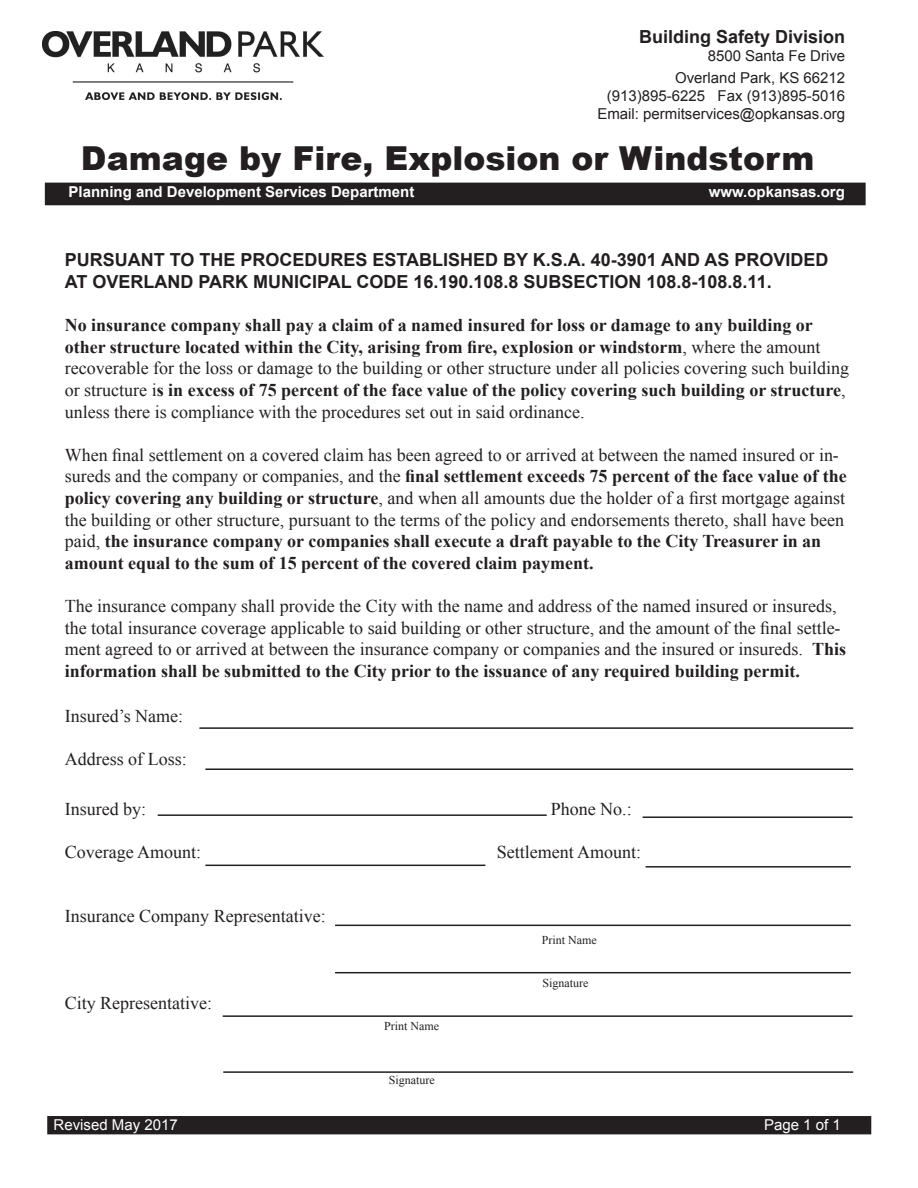
<style>
.page{position:relative;width:918px;height:1188px;background:#fff}
.page>*{position:absolute;margin:0;border:0;box-sizing:border-box;transform-origin:0 0}
.t1{font:900 33px "Arial";color:#231f20}
.t2{font:18px/21.6px "Times New Roman";color:#231f20}
.t3{font:700 18px/21.6px "Times New Roman";color:#231f20}
.t4{font:700 18px/21.6px "Arial";color:#231f20}
.t5{font:15px/21.6px "Arial";color:#231f20;text-align:right}
.t6{font:700 15px "Arial";color:#fff}
.t7{font:15px "Arial";color:#fff}
.t8{font:12px "Times New Roman";color:#231f20}
.s1{font-weight:400}
.s2{font-weight:700}
</style>
<div class="page">
<div style="left:47px;top:1116px;width:824px;height:18px;background:#231f20"></div>
<div style="left:45px;top:183px;width:821px;height:22px;background:#231f20"></div>
<img style="left:43px;top:31px;width:280px;height:68px">
<hr style="left:199px;top:727px;width:654px;height:2px;background:#231f20">
<hr style="left:205px;top:768px;width:648px;height:2px;background:#231f20">
<hr style="left:158px;top:814px;width:389px;height:2px;background:#231f20">
<hr style="left:643px;top:816px;width:210px;height:2px;background:#231f20">
<hr style="left:205px;top:865px;width:280px;height:1px;background:#231f20">
<hr style="left:646px;top:866px;width:205px;height:2px;background:#231f20">
<hr style="left:335px;top:925px;width:516px;height:1px;background:#231f20">
<hr style="left:223px;top:1015px;width:630px;height:2px;background:#231f20">
<hr style="left:335px;top:972px;width:516px;height:1px;background:#231f20">
<hr style="left:223px;top:1071px;width:630px;height:2px;background:#231f20">
<p class="t4" style="left:639px;top:27px;width:208px">Building Safety Division</p>
<p class="t5" style="left:675px;top:45px;width:172px">8500 Santa Fe Drive<br>Overland Park, KS 66212</p>
<p class="t5" style="left:597px;top:87px;width:249px;line-height:18px">(913)895-6225 Fax (913)895-5016<br>Email: permitservices@opkansas.org</p>
<h1 class="t1" style="left:81px;top:135px;width:735px">Damage by Fire, Explosion or Windstorm</h1>
<p class="t6" style="left:69px;top:182px;width:347px">Planning and Development Services Department</p>
<p class="t6" style="left:709px;top:182px;width:138px">www.opkansas.org</p>
<p class="t4" style="left:65px;top:250px;width:765px">PURSUANT TO THE PROCEDURES ESTABLISHED BY K.S.A. 40-3901 AND AS PROVIDED<br>AT OVERLAND PARK MUNICIPAL CODE 16.190.108.8 SUBSECTION 108.8-108.8.11.</p>
<p class="t3" style="left:65px;top:314px;width:786px">No insurance company shall pay a claim of a named insured for loss or damage to any building or other structure located within the City, arising from fire, explosion or windstorm<span class="s1">, where the amount recoverable for the loss or damage to the building or other structure under all policies covering such building or structure i</span>s in excess of 75 percent of the face value of the policy covering such building or structure<span class="s1">, unless there is compliance with the procedures set out in said ordinance.</span></p>
<p class="t2" style="left:65px;top:444px;width:783px">When final settlement on a covered claim has been agreed to or arrived at between the named insured or in&shy;sureds and the company or companies, and the <span class="s2">final settlement exceeds 75 percent of the face value of the policy covering any building or structure</span>, and when all amounts due the holder of a first mortgage against the building or other structure, pursuant to the terms of the policy and endorsements thereto, shall have been paid, <span class="s2">the insurance company or companies shall execute a draft payable to the City Treasurer in an amount equal to the sum of 15 percent of the covered claim payment.</span></p>
<p class="t2" style="left:65px;top:595px;width:783px">The insurance company shall provide the City with the name and address of the named insured or insureds, the total insurance coverage applicable to said building or other structure, and the amount of the final settle&shy;ment agreed to or arrived at between the insurance company or companies and the insured or insureds. <span class="s2">This information shall be submitted to the City prior to the issuance of any required building permit.</span></p>
<p class="t2" style="left:65px;top:705px;width:120px">Insured’s Name:</p>
<p class="t2" style="left:65px;top:748px;width:123px">Address of Loss:</p>
<p class="t2" style="left:65px;top:798px;width:83px">Insured by:</p>
<p class="t2" style="left:551px;top:798px;width:82px">Phone No.:</p>
<p class="t2" style="left:65px;top:841px;width:138px">Coverage Amount:</p>
<p class="t2" style="left:497px;top:841px;width:146px">Settlement Amount:</p>
<p class="t2" style="left:65px;top:905px;width:262px">Insurance Company Representative:</p>
<p class="t2" style="left:65px;top:992px;width:149px">City Representative:</p>
<p class="t8" style="left:384px;top:1018px;width:56px">Print Name</p>
<p class="t8" style="left:389px;top:1072px;width:47px">Signature</p>
<p class="t8" style="left:542px;top:932px;width:56px">Print Name</p>
<p class="t8" style="left:543px;top:975px;width:47px">Signature</p>
<p class="t7" style="left:54px;top:1115px;width:126px">Revised May 2017</p>
<p class="t7" style="left:764px;top:1115px;width:78px">Page 1 of 1</p>
</div>
